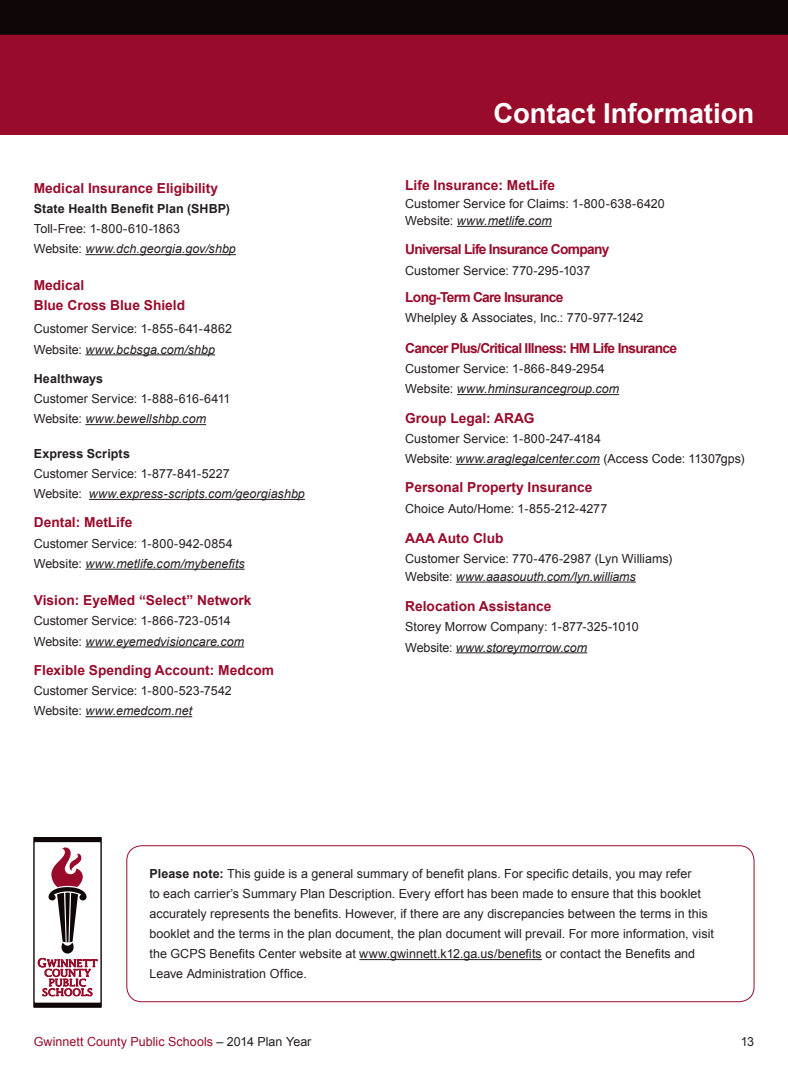
<style>
.page{position:relative;width:788px;height:1080px;background:#fff}
.page>*{position:absolute;margin:0;border:0;box-sizing:border-box;transform-origin:0 0}
.t1{font:700 27.5px "Arial";letter-spacing:-.005em;color:#fff}
.t2{font:700 13.75px/20px "Arial";color:#990b2b}
.t3{font:700 13.75px "Arial";letter-spacing:-.05em;color:#990b2b}
.t4{font:12.5px/20.2px "Arial";letter-spacing:.005em;color:#231f20}
.t5{font:700 12.5px "Arial";letter-spacing:.01em;color:#231f20}
.t6{font:12.5px "Arial";color:#990b2b}
.s1{font-style:italic}
.s2{font-weight:700}
.s3{color:#231f20}
</style>
<div class="page">
<div style="left:0;top:0;width:788px;height:68px;background:#0e0607"></div>
<div style="left:0;top:35px;width:788px;height:100px;background:#990b2b"></div>
<hr style="left:85px;top:254px;width:151px;height:1px;background:#231f20">
<hr style="left:85px;top:354px;width:130px;height:1px;background:#231f20">
<hr style="left:85px;top:424px;width:121px;height:1px;background:#231f20">
<hr style="left:89px;top:499px;width:216px;height:1px;background:#231f20">
<hr style="left:85px;top:569px;width:160px;height:1px;background:#231f20">
<hr style="left:85px;top:647px;width:159px;height:1px;background:#231f20">
<hr style="left:85px;top:716px;width:107px;height:1px;background:#231f20">
<hr style="left:457px;top:226px;width:95px;height:1px;background:#231f20">
<hr style="left:457px;top:394px;width:162px;height:1px;background:#231f20">
<hr style="left:455px;top:464px;width:145px;height:1px;background:#231f20">
<hr style="left:455px;top:582px;width:180px;height:1px;background:#231f20">
<hr style="left:455px;top:652px;width:132px;height:1px;background:#231f20">
<hr style="left:359px;top:959px;width:183px;height:1px;background:#231f20">
<div style="left:127px;top:846px;width:627px;height:156px;border:1px solid #990b2b;border-radius:15px"></div>
<div style="left:32px;top:836px;width:71px;height:173px;border:2px solid #fff"></div>
<div style="left:33px;top:837px;width:69px;height:171px;background:linear-gradient(to right,#0e0607,#0e0607)"></div>
<div style="left:35px;top:842px;width:65px;height:161px;background:#fff"></div>
<svg style="left:38px;top:847px;width:59px;height:149px"></svg>
<p class="t2" style="left:34px;top:178px;width:186px">Medical Insurance Eligibility</p>
<p class="t5" style="left:34px;top:200px;width:198px">State Health Benefit Plan (SHBP)</p>
<p class="t4" style="left:34px;top:219px;width:204px">Toll-Free: 1-800-610-1863<br>Website: <span class="s1">www.dch.georgia.gov/shbp</span></p>
<p class="t2" style="left:34px;top:276px;width:153px">Medical<br>Blue Cross Blue Shield</p>
<p class="t4" style="left:34px;top:319px;width:200px">Customer Service: 1-855-641-4862<br>Website: <span class="s1">www.bcbsga.com/shbp</span></p>
<p class="t5" style="left:34px;top:370px;width:71px">Healthways</p>
<p class="t4" style="left:34px;top:389px;width:198px">Customer Service: 1-888-616-6411<br>Website: <span class="s1">www.bewellshbp.com</span></p>
<p class="t5" style="left:34px;top:445px;width:98px">Express Scripts</p>
<p class="t4" style="left:34px;top:464px;width:272px">Customer Service: 1-877-841-5227<br>Website: <span class="s1">www.express-scripts.com/georgiashbp</span></p>
<p class="t2" style="left:34px;top:513px;width:100px">Dental: MetLife</p>
<p class="t4" style="left:34px;top:533px;width:212px">Customer Service: 1-800-942-0854<br>Website: <span class="s1">www.metlife.com/mybenefits</span></p>
<p class="t2" style="left:34px;top:591px;width:219px">Vision: EyeMed “Select” Network</p>
<p class="t4" style="left:34px;top:611px;width:212px">Customer Service: 1-866-723-0514<br>Website: <span class="s1">www.eyemedvisioncare.com</span></p>
<p class="t2" style="left:34px;top:661px;width:242px">Flexible Spending Account: Medcom</p>
<p class="t4" style="left:34px;top:681px;width:199px">Customer Service: 1-800-523-7542<br>Website: <span class="s1">www.emedcom.net</span></p>
<h1 class="t1" style="left:493px;top:95px;width:262px">Contact Information</h1>
<p class="t2" style="left:405px;top:176px;width:151px">Life Insurance: MetLife</p>
<p class="t4" style="left:405px;top:195px;width:261px;line-height:17.5px">Customer Service for Claims: 1-800-638-6420<br>Website: <span class="s1">www.metlife.com</span></p>
<p class="t3" style="left:405px;top:240px;width:206px">Universal Life Insurance Company</p>
<p class="t4" style="left:405px;top:260px;width:186px">Customer Service: 770-295-1037</p>
<p class="t3" style="left:405px;top:288px;width:160px">Long-Term Care Insurance</p>
<p class="t4" style="left:405px;top:308px;width:239px">Whelpley &amp; Associates, Inc.: 770-977-1242</p>
<p class="t3" style="left:405px;top:339px;width:273px">Cancer Plus/Critical Illness: HM Life Insurance</p>
<p class="t4" style="left:405px;top:359px;width:215px">Customer Service: 1-866-849-2954<br>Website: <span class="s1">www.hminsurancegroup.com</span></p>
<p class="t2" style="left:405px;top:408px;width:131px">Group Legal: ARAG</p>
<p class="t4" style="left:405px;top:428px;width:341px">Customer Service: 1-800-247-4184<br>Website: <span class="s1">www.araglegalcenter.com</span> (Access Code: 11307gps)</p>
<p class="t2" style="left:405px;top:478px;width:189px">Personal Property Insurance</p>
<p class="t4" style="left:405px;top:498px;width:203px">Choice Auto/Home: 1-855-212-4277</p>
<p class="t2" style="left:405px;top:529px;width:100px">AAA Auto Club</p>
<p class="t4" style="left:405px;top:550px;width:268px;line-height:17.5px">Customer Service: 770-476-2987 (Lyn Williams)<br>Website: <span class="s1">www.aaasouuth.com/lyn.williams</span></p>
<p class="t2" style="left:405px;top:597px;width:148px">Relocation Assistance</p>
<p class="t4" style="left:405px;top:617px;width:235px">Storey Morrow Company: 1-877-325-1010<br>Website: <span class="s1">www.storeymorrow.com</span></p>
<p class="t4" style="left:149px;top:864px;width:566px"><span class="s2">Please note:</span> This guide is a general summary of benefit plans. For specific details, you may refer<br>to each carrier’s Summary Plan Description. Every effort has been made to ensure that this booklet accurately represents the benefits. However, if there are any discrepancies between the terms in this booklet and the terms in the plan document, the plan document will prevail. For more information, visit the GCPS Benefits Center website at www.gwinnett.k12.ga.us/benefits or contact the Benefits and Leave Administration Office.</p>
<p class="t6" style="left:34px;top:1034px;width:279px">Gwinnett County Public Schools <span class="s3">– 2014 Plan Year</span></p>
<p class="t4" style="left:740px;top:1032px;width:15px">13</p>
</div>
